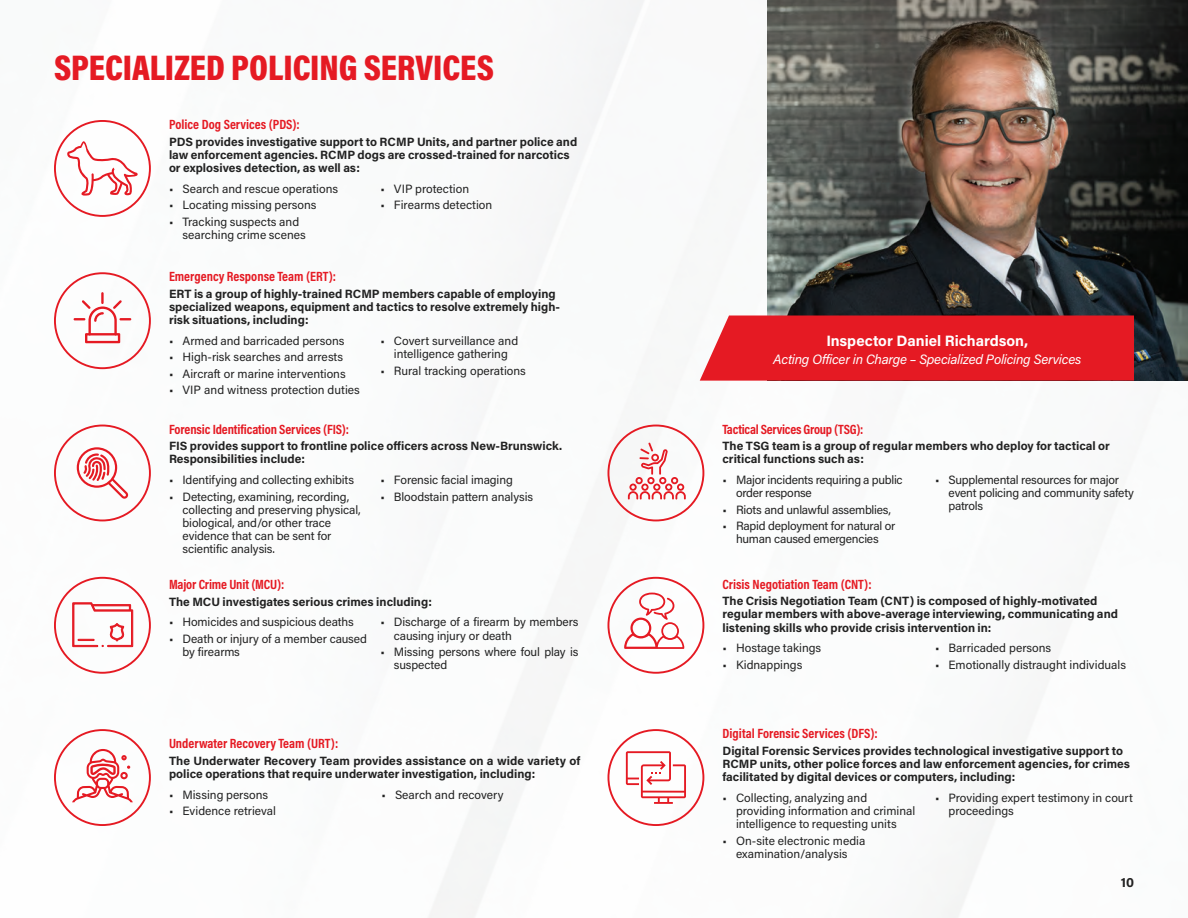
<style>
.page{position:relative;width:1188px;height:918px;background:#fff}
.page>*{position:absolute;margin:0;border:0;box-sizing:border-box;transform-origin:0 0}
.t1{font:900 36px "Acumin Pro Cond";color:#e51a23}
.t2{font:700 15px "Acumin Pro";color:#fff}
.t3{font:700 13.5px "Acumin Pro Cond";color:#e51a23}
.t4{font:italic 13.5px "Acumin Pro";letter-spacing:-.02em;color:#fff}
.t5{font:700 13.5px "Acumin Pro Cond";letter-spacing:-.02em;color:#e51a23}
.t6{font:700 13.5px "Acumin Pro";color:#222}
.t7{font:12px/13.2px "Acumin Pro";letter-spacing:-.005em;color:#222}
.t8{font:700 12px/13.2px "Acumin Pro";color:#222}
</style>
<div class="page">
<img style="left:54px;top:0;width:970px;height:918px">
<div style="left:54px;top:729px;width:97px;height:97px;border:2px solid #e51a23;border-radius:50%"></div>
<svg style="left:72px;top:749px;width:61px;height:53px"></svg>
<svg style="left:67px;top:141px;width:71px;height:55px"></svg>
<div style="left:54px;top:120px;width:97px;height:97px;border:2px solid #e51a23;border-radius:50%"></div>
<div style="left:608px;top:425px;width:96px;height:96px;border:2px solid #e51a23;border-radius:50%"></div>
<svg style="left:628px;top:443px;width:58px;height:57px"></svg>
<svg style="left:74px;top:292px;width:57px;height:51px"></svg>
<div style="left:54px;top:272px;width:97px;height:97px;border:2px solid #e51a23;border-radius:50%"></div>
<div style="left:608px;top:577px;width:96px;height:97px;border:2px solid #e51a23;border-radius:50%"></div>
<svg style="left:624px;top:593px;width:60px;height:56px"></svg>
<div style="left:54px;top:425px;width:97px;height:96px;border:2px solid #e51a23;border-radius:50%"></div>
<svg style="left:77px;top:447px;width:52px;height:52px"></svg>
<div style="left:608px;top:729px;width:96px;height:97px;border:2px solid #e51a23;border-radius:50%"></div>
<svg style="left:626px;top:751px;width:60px;height:53px"></svg>
<img style="left:768px;top:0;width:420px;height:381px">
<div style="left:700px;top:316px;width:434px;height:65px;background:#e51a23"></div>
<div style="left:54px;top:577px;width:97px;height:97px;border:2px solid #e51a23;border-radius:50%"></div>
<svg style="left:72px;top:602px;width:61px;height:45px"></svg>
<p class="t1" style="left:54px;top:45px;width:441px">SPECIALIZED POLICING SERVICES</p>
<p class="t3" style="left:169px;top:116px;width:132px">Police Dog Services (PDS):</p>
<p class="t8" style="left:169px;top:134px;width:410px">PDS provides investigative support to RCMP Units, and partner police and law enforcement agencies. RCMP dogs are crossed-trained for narcotics or explosives detection, as well as:</p>
<p class="t7" style="left:169px;top:181px;width:171px">• Search and rescue operations</p>
<p class="t7" style="left:169px;top:198px;width:149px">• Locating missing persons</p>
<p class="t7" style="left:183px;top:214px;width:125px;text-indent:-14px">• Tracking suspects and searching crime scenes</p>
<p class="t7" style="left:380px;top:181px;width:90px">• VIP protection</p>
<p class="t7" style="left:380px;top:198px;width:113px">• Firearms detection</p>
<p class="t3" style="left:169px;top:268px;width:169px">Emergency Response Team (ERT):</p>
<p class="t8" style="left:169px;top:287px;width:393px">ERT is a group of highly-trained RCMP members capable of employing specialized weapons, equipment and tactics to resolve extremely high&shy;risk situations, including:</p>
<p class="t7" style="left:169px;top:334px;width:177px">• Armed and barricaded persons</p>
<p class="t7" style="left:169px;top:350px;width:176px">• High-risk searches and arrests</p>
<p class="t7" style="left:169px;top:367px;width:178px">• Aircraft or marine interventions</p>
<p class="t7" style="left:169px;top:383px;width:192px">• VIP and witness protection duties</p>
<p class="t7" style="left:380px;top:334px;width:139px;text-align:center">• Covert surveillance and intelligence gathering</p>
<p class="t7" style="left:380px;top:363px;width:147px">• Rural tracking operations</p>
<p class="t3" style="left:169px;top:420px;width:182px">Forensic Identification Services (FIS):</p>
<p class="t8" style="left:169px;top:439px;width:395px">FIS provides support to frontline police officers across New-Brunswick.<br>Responsibilities include:</p>
<p class="t7" style="left:169px;top:473px;width:187px">• Identifying and collecting exhibits</p>
<p class="t7" style="left:183px;top:489px;width:180px;text-indent:-14px">• Detecting, examining, recording, collecting and preserving physical, biological, and/or other trace evidence that can be sent for scientific analysis.</p>
<p class="t7" style="left:380px;top:473px;width:134px">• Forensic facial imaging</p>
<p class="t7" style="left:380px;top:489px;width:154px">• Bloodstain pattern analysis</p>
<p class="t3" style="left:169px;top:576px;width:117px">Major Crime Unit (MCU):</p>
<p class="t8" style="left:169px;top:594px;width:264px">The MCU investigates serious crimes including:</p>
<p class="t7" style="left:169px;top:615px;width:186px">• Homicides and suspicious deaths</p>
<p class="t7" style="left:183px;top:632px;width:186px;text-indent:-14px">• Death or injury of a member caused by firearms</p>
<p class="t7" style="left:394px;top:615px;width:186px;text-indent:-14px">• Discharge of a firearm by members causing injury or death</p>
<p class="t7" style="left:394px;top:645px;width:186px;text-indent:-14px">• Missing persons where foul play is suspected</p>
<p class="t3" style="left:169px;top:735px;width:171px">Underwater Recovery Team (URT):</p>
<p class="t8" style="left:169px;top:753px;width:413px">The Underwater Recovery Team provides assistance on a wide variety of police operations that require underwater investigation, including:</p>
<p class="t7" style="left:169px;top:787px;width:101px">• Missing persons</p>
<p class="t7" style="left:169px;top:804px;width:109px">• Evidence retrieval</p>
<p class="t7" style="left:382px;top:787px;width:124px">• Search and recovery</p>
<p class="t2" style="left:826px;top:330px;width:203px">Inspector Daniel Richardson,</p>
<p class="t4" style="left:773px;top:350px;width:309px">Acting Officer in Charge – Specialized Policing Services</p>
<p class="t5" style="left:723px;top:420px;width:142px">Tactical Services Group (TSG):</p>
<p class="t8" style="left:723px;top:439px;width:389px">The TSG team is a group of regular members who deploy for tactical or critical functions such as:</p>
<p class="t7" style="left:736px;top:473px;width:168px;text-indent:-14px">• Major incidents requiring a public order response</p>
<p class="t7" style="left:723px;top:502px;width:170px">• Riots and unlawful assemblies,</p>
<p class="t7" style="left:723px;top:519px;width:174px;text-align:center">• Rapid deployment for natural or human caused emergencies</p>
<p class="t7" style="left:949px;top:473px;width:187px;text-indent:-14px">• Supplemental resources for major event policing and community safety patrols</p>
<p class="t3" style="left:723px;top:575px;width:151px">Crisis Negotiation Team (CNT):</p>
<p class="t8" style="left:723px;top:594px;width:397px">The Crisis Negotiation Team (CNT) is composed of highly-motivated regular members with above-average interviewing, communicating and listening skills who provide crisis intervention in:</p>
<p class="t7" style="left:723px;top:641px;width:100px">• Hostage takings</p>
<p class="t7" style="left:723px;top:658px;width:81px">• Kidnappings</p>
<p class="t7" style="left:935px;top:641px;width:118px">• Barricaded persons</p>
<p class="t7" style="left:935px;top:658px;width:193px">• Emotionally distraught individuals</p>
<p class="t3" style="left:723px;top:725px;width:157px">Digital Forensic Services (DFS):</p>
<p class="t8" style="left:723px;top:743px;width:409px">Digital Forensic Services provides technological investigative support to<br>RCMP units, other police forces and law enforcement agencies, for crimes facilitated by digital devices or computers, including:</p>
<p class="t7" style="left:736px;top:791px;width:181px;text-indent:-14px">• Collecting, analyzing and providing information and criminal intelligence to requesting units</p>
<p class="t7" style="left:723px;top:833px;width:144px;text-align:center">• On-site electronic media examination/analysis</p>
<p class="t7" style="left:949px;top:791px;width:186px;text-indent:-14px">• Providing expert testimony in court proceedings</p>
<p class="t6" style="left:1121px;top:873px;width:15px">10</p>
</div>
